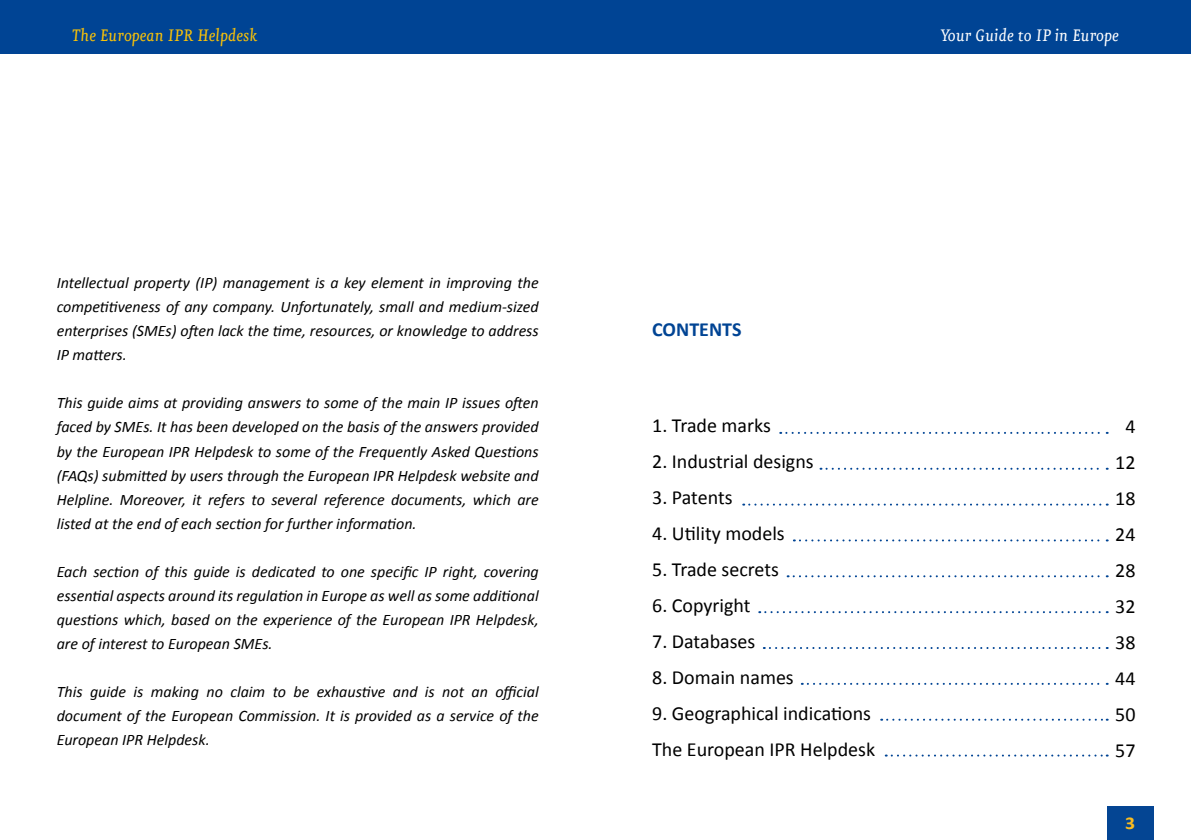
<style>
.page{position:relative;width:1191px;height:840px;background:#fff}
.page>*{position:absolute;margin:0;border:0;box-sizing:border-box;transform-origin:0 0}
.t1{font:20px/36px "Calibri";color:#000}
.t2{font:italic 20px "Eureka";color:#fac207}
.t3{font:italic 20px "Eureka";color:#fff}
.t4{font:700 20px "Calibri";color:#004494}
.t5{font:700 18px "Calibri";color:#fabc20;scale:1.1 1}
.t6{font:italic 16px/24px "Calibri";color:#000;text-align:justify}
</style>
<div class="page">
<div style="left:1107px;top:806px;width:47px;height:33px;background:#044593"></div>
<div style="left:0;top:0;width:1191px;height:54px;background:#004494"></div>
<svg style="left:780px;top:431px;width:327px;height:2px"></svg>
<svg style="left:820px;top:467px;width:287px;height:2px"></svg>
<svg style="left:743px;top:503px;width:364px;height:2px"></svg>
<svg style="left:794px;top:539px;width:313px;height:2px"></svg>
<svg style="left:787px;top:575px;width:320px;height:2px"></svg>
<svg style="left:759px;top:611px;width:348px;height:1px"></svg>
<svg style="left:764px;top:647px;width:343px;height:1px"></svg>
<svg style="left:802px;top:682px;width:305px;height:2px"></svg>
<svg style="left:881px;top:718px;width:226px;height:2px"></svg>
<svg style="left:885px;top:754px;width:222px;height:2px"></svg>
<p class="t2" style="left:72px;top:27px;width:187px">The European IPR Helpdesk</p>
<p class="t3" style="left:940px;top:27px;width:180px">Your Guide to IP in Europe</p>
<p class="t6" style="left:57px;top:270px;width:483px">Intellectual property (IP) management is a key element in improving the competitiveness of any company. Unfortunately, small and medium-sized enterprises (SMEs) often lack the time, resources, or knowledge to address IP matters.</p>
<p class="t6" style="left:57px;top:390px;width:483px">This guide aims at providing answers to some of the main IP issues often faced by SMEs. It has been developed on the basis of the answers provided by the European IPR Helpdesk to some of the Frequently Asked Questions (FAQs) submitted by users through the European IPR Helpdesk website and Helpline. Moreover, it refers to several reference documents, which are listed at the end of each section for further information.</p>
<p class="t6" style="left:57px;top:558px;width:483px">Each section of this guide is dedicated to one specific IP right, covering essential aspects around its regulation in Europe as well as some additional questions which, based on the experience of the European IPR Helpdesk, are of interest to European SMEs.</p>
<p class="t6" style="left:57px;top:678px;width:483px">This guide is making no claim to be exhaustive and is not an official document of the European Commission. It is provided as a service of the European IPR Helpdesk.</p>
<p class="t4" style="left:652px;top:315px;width:91px">CONTENTS</p>
<p class="t1" style="left:652px;top:406px;width:120px">1. Trade marks</p>
<p class="t1" style="left:652px;top:442px;width:163px">2. Industrial designs</p>
<p class="t1" style="left:652px;top:478px;width:82px">3. Patents</p>
<p class="t1" style="left:652px;top:514px;width:134px">4. Utility models</p>
<p class="t1" style="left:652px;top:550px;width:128px">5. Trade secrets</p>
<p class="t1" style="left:652px;top:586px;width:100px">6. Copyright</p>
<p class="t1" style="left:652px;top:622px;width:105px">7. Databases</p>
<p class="t1" style="left:652px;top:658px;width:143px">8. Domain names</p>
<p class="t1" style="left:652px;top:694px;width:224px">9. Geographical indications<br>The European IPR Helpdesk</p>
<p class="t1" style="left:1115px;top:407px;width:22px;text-align:center">4<br>12<br>18<br>24<br>28<br>32<br>38<br>44<br>50<br>57</p>
<p class="t5" style="left:1125px;top:809px;width:11px">3</p>
</div>
